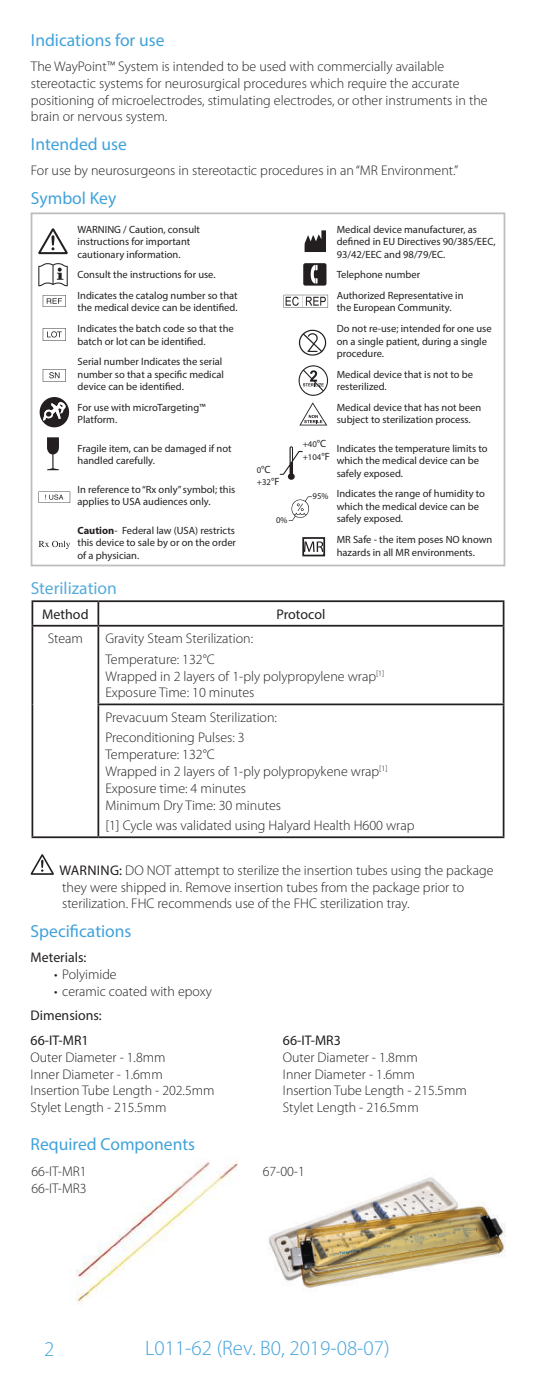
<style>
.page{position:relative;width:536px;height:1386px;background:#fff}
.page>*{position:absolute;margin:0;border:0;box-sizing:border-box;transform-origin:0 0}
.t1{font:300 21px "Myriad Pro";color:#41a2da}
.t2{font:17.5px "Myriad Pro";color:#41a2da}
.t3{font:300 14px/16.8px "Myriad Pro";color:#231f20}
.t4{font:14px/24.7px "Myriad Pro";color:#231f20}
.t5{font:10.5px/12.6px "Myriad Pro";color:#231f20}
.t6{font:8.75px/12.6px "Myriad Pro";color:#231f20}
.s1{font-weight:700}
.s2{font-size:8.75px}
.s3{font-size:10.5px}
.s4{font-weight:400}
</style>
<div class="page">
<img style="left:268px;top:1177px;width:237px;height:111px">
<svg style="left:31px;top:854px;width:23px;height:21px"></svg>
<svg style="left:38px;top:228px;width:30px;height:26px"></svg>
<svg style="left:38px;top:263px;width:30px;height:23px"></svg>
<svg style="left:43px;top:328px;width:23px;height:13px"></svg>
<svg style="left:43px;top:295px;width:23px;height:12px"></svg>
<svg style="left:43px;top:369px;width:23px;height:13px"></svg>
<svg style="left:40px;top:397px;width:29px;height:30px"></svg>
<svg style="left:47px;top:437px;width:12px;height:33px"></svg>
<svg style="left:39px;top:492px;width:31px;height:11px"></svg>
<svg style="left:39px;top:541px;width:31px;height:8px"></svg>
<svg style="left:304px;top:230px;width:22px;height:22px"></svg>
<svg style="left:303px;top:263px;width:23px;height:23px"></svg>
<svg style="left:283px;top:295px;width:45px;height:13px"></svg>
<svg style="left:299px;top:330px;width:27px;height:26px"></svg>
<svg style="left:298px;top:365px;width:30px;height:31px"></svg>
<svg style="left:299px;top:402px;width:28px;height:23px"></svg>
<svg style="left:305px;top:541px;width:17px;height:11px"></svg>
<div style="left:302px;top:537px;width:23px;height:19px;border:2px solid #231f20"></div>
<svg style="left:288px;top:496px;width:24px;height:25px"></svg>
<svg style="left:280px;top:446px;width:22px;height:34px"></svg>
<div style="left:31px;top:212px;width:474px;height:354px;border:2px solid #bcbdc0"></div>
<hr style="left:32px;top:600px;width:66px;height:2px;background:#231f20">
<svg style="left:32px;top:602px;width:1px;height:23px"></svg>
<hr style="left:98px;top:600px;width:406px;height:2px;background:#231f20">
<hr style="left:97px;top:602px;width:2px;height:23px;background:#231f20">
<hr style="left:502px;top:602px;width:2px;height:23px;background:#231f20">
<hr style="left:32px;top:625px;width:66px;height:2px;background:#231f20">
<hr style="left:32px;top:627px;width:1px;height:77px;background:#231f20">
<hr style="left:98px;top:625px;width:406px;height:2px;background:#231f20">
<hr style="left:97px;top:627px;width:2px;height:77px;background:#231f20">
<hr style="left:502px;top:627px;width:2px;height:77px;background:#231f20">
<hr style="left:32px;top:704px;width:1px;height:132px;background:#231f20">
<hr style="left:97px;top:704px;width:407px;height:1px;background:#231f20">
<hr style="left:97px;top:705px;width:2px;height:131px;background:#231f20">
<hr style="left:502px;top:705px;width:2px;height:131px;background:#231f20">
<hr style="left:32px;top:836px;width:66px;height:2px;background:#231f20">
<hr style="left:98px;top:836px;width:406px;height:2px;background:#231f20">
<img style="left:75px;top:1160px;width:163px;height:144px">
<h2 class="t2" style="left:31px;top:30px;width:135px">Indications for use</h2>
<p class="t3" style="left:31px;top:58px;width:458px">The WayPoint™ System is intended to be used with commercially available stereotactic systems for neurosurgical procedures which require the accurate positioning of microelectrodes, stimulating electrodes, or other instruments in the brain or nervous system.</p>
<h2 class="t2" style="left:31px;top:134px;width:97px">Intended use</h2>
<h3 class="t3" style="left:31px;top:162px;width:428px">For use by neurosurgeons in stereotactic procedures in an “MR Environment.”</h3>
<h2 class="t2" style="left:31px;top:187px;width:87px">Symbol Key</h2>
<p class="t5" style="left:77px;top:223px;width:124px">WARNING / Caution, consult instructions for important cautionary information.</p>
<p class="t5" style="left:77px;top:264px;width:162px;line-height:20.5px">Consult the instructions for use.<br>Indicates the catalog number so that</p>
<p class="t5" style="left:77px;top:298px;width:161px;line-height:20.5px">the medical device can be identified.<br>Indicates the batch code so that the</p>
<p class="t5" style="left:77px;top:331px;width:146px;line-height:20.5px">batch or lot can be identified.<br>Serial number Indicates the serial</p>
<p class="t5" style="left:77px;top:368px;width:148px">number so that a specific medical device can be identified.</p>
<p class="t5" style="left:77px;top:401px;width:130px">For use with microTargeting™<br>Platform.</p>
<p class="t5" style="left:77px;top:442px;width:155px">Fragile item, can be damaged if not handled carefully.</p>
<p class="t5" style="left:77px;top:483px;width:159px">In reference to “Rx only” symbol; this applies to USA audiences only.</p>
<p class="t5" style="left:77px;top:524px;width:160px;text-align:justify"><span class="s1">Caution</span>- Federal law (USA) restricts this device to sale by or on the order of a physician.</p>
<h2 class="t2" style="left:31px;top:578px;width:88px">Sterilization</h2>
<p class="t5" style="left:257px;top:463px;width:15px"><span class="s2">0</span>°C</p>
<p class="t6" style="left:257px;top:476px;width:24px">+32<span class="s3">°F</span></p>
<p class="t6" style="left:276px;top:514px;width:13px">0%</p>
<p class="t5" style="left:336px;top:223px;width:160px">Medical device manufacturer, as defined in EU Directives 90/385/EEC,<br>93/42/EEC and 98/79/EC.</p>
<p class="t5" style="left:336px;top:264px;width:128px;line-height:20.5px">Telephone number<br>Authorized Representative in</p>
<p class="t5" style="left:336px;top:298px;width:156px;line-height:20.5px">the European Community.<br>Do not re-use; intended for one use</p>
<p class="t5" style="left:336px;top:335px;width:152px">on a single patient, during a single procedure.</p>
<p class="t5" style="left:336px;top:368px;width:138px">Medical device that is not to be resterilized.</p>
<p class="t5" style="left:336px;top:401px;width:146px">Medical device that has not been subject to sterilization process.</p>
<p class="t5" style="left:336px;top:442px;width:152px">Indicates the temperature limits to which the medical device can be safely exposed.</p>
<p class="t5" style="left:336px;top:487px;width:150px">Indicates the range of humidity to which the medical device can be safely exposed.</p>
<p class="t5" style="left:336px;top:533px;width:157px">MR Safe - the item poses NO known hazards in all MR environments.</p>
<p class="t6" style="left:302px;top:438px;width:29px">+40<span class="s3">°C </span>+104<span class="s3">°F</span></p>
<p class="t6" style="left:312px;top:490px;width:17px">95%</p>
<h3 class="t4" style="left:42px;top:601px;width:48px">Method</h3>
<h3 class="t4" style="left:276px;top:601px;width:50px">Protocol</h3>
<h3 class="t3" style="left:48px;top:630px;width:37px">Steam</h3>
<h3 class="t3" style="left:105px;top:628px;width:149px;line-height:20.7px">Gravity Steam Sterilization:<br>Temperature: 132°C</h3>
<h3 class="t3" style="left:105px;top:668px;width:280px">Wrapped in 2 layers of 1-ply polypropylene wrap<sup>[1]<br></sup>Exposure Time: 10 minutes</h3>
<h3 class="t3" style="left:105px;top:707px;width:173px;line-height:20.7px">Prevacuum Steam Sterilization:<br>Preconditioning Pulses: 3</h3>
<h3 class="t3" style="left:105px;top:746px;width:283px">Temperature: 132°C<br>Wrapped in 2 layers of 1-ply polypropykene wrap<sup>[1]<br></sup>Exposure time: 4 minutes<br>Minimum Dry Time: 30 minutes</h3>
<h3 class="t3" style="left:105px;top:817px;width:310px">[1] Cycle was validated using Halyard Health H600 wrap</h3>
<h3 class="t3" style="left:59px;top:862px;width:435px"><span class="s4">WARNING:</span> DO NOT attempt to sterilize the insertion tubes using the package they were shipped in. Remove insertion tubes from the package prior to sterilization. FHC recommends use of the FHC sterilization tray.</h3>
<h2 class="t2" style="left:31px;top:921px;width:102px">Specifications</h2>
<h3 class="t4" style="left:31px;top:945px;width:57px">Meterials:</h3>
<h3 class="t3" style="left:54px;top:966px;width:64px">• Polyimide</h3>
<h3 class="t3" style="left:54px;top:983px;width:159px">• ceramic coated with epoxy</h3>
<h3 class="t4" style="left:31px;top:1003px;width:73px">Dimensions:<br>66-IT-MR1</h3>
<h3 class="t4" style="left:283px;top:1028px;width:59px">66-IT-MR3</h3>
<h3 class="t3" style="left:31px;top:1049px;width:136px">Outer Diameter - 1.8mm</h3>
<h3 class="t3" style="left:283px;top:1049px;width:136px">Outer Diameter - 1.8mm</h3>
<h3 class="t3" style="left:31px;top:1066px;width:133px">Inner Diameter - 1.6mm</h3>
<h3 class="t3" style="left:283px;top:1066px;width:133px">Inner Diameter - 1.6mm</h3>
<h3 class="t3" style="left:31px;top:1083px;width:185px">Insertion Tube Length - 202.5mm</h3>
<h3 class="t3" style="left:283px;top:1083px;width:185px">Insertion Tube Length - 215.5mm</h3>
<h3 class="t3" style="left:31px;top:1099px;width:137px">Stylet Length - 215.5mm</h3>
<h3 class="t3" style="left:283px;top:1099px;width:137px">Stylet Length - 216.5mm</h3>
<h2 class="t2" style="left:31px;top:1133px;width:166px">Required Components</h2>
<h3 class="t3" style="left:32px;top:1163px;width:57px">66-IT-MR1<br>66-IT-MR3</h3>
<h3 class="t3" style="left:262px;top:1163px;width:44px">67-00-1</h3>
<h1 class="t1" style="left:44px;top:1338px;width:12px">2</h1>
<h1 class="t1" style="left:145px;top:1336px;width:246px">L011-62 (Rev. B0, 2019-08-07)</h1>
</div>
